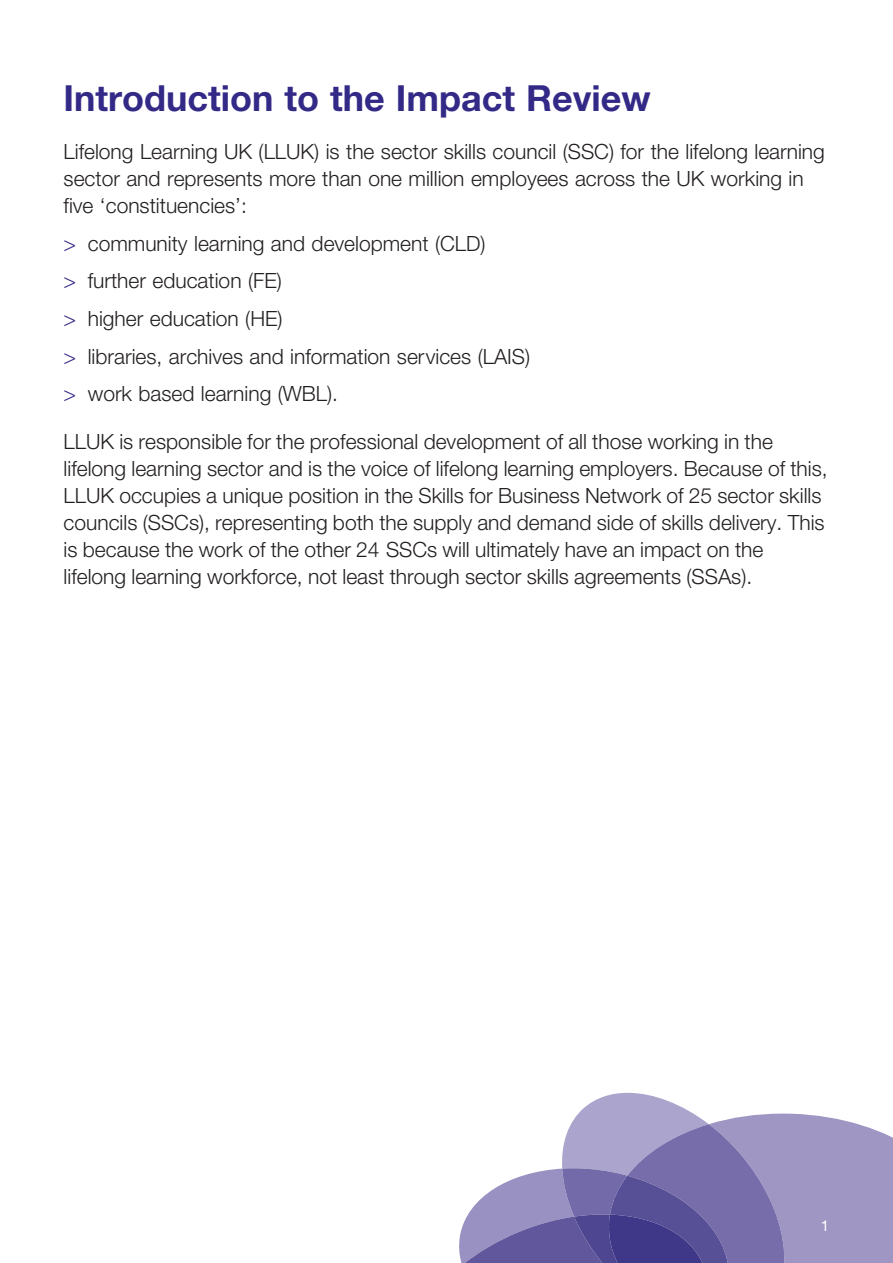
<style>
.page{position:relative;width:893px;height:1263px;background:#fff}
.page>*{position:absolute;margin:0;border:0;box-sizing:border-box;transform-origin:0 0}
.t1{font:700 36px "Helvetica Neue";color:#332986}
.t2{font:300 21px/27px "Helvetica Neue";color:#231f20}
.t3{font:15px "Helvetica Neue";color:#fff}
.s1{color:#332986}
</style>
<div class="page">
<svg style="left:459px;top:1093px;width:433px;height:170px"></svg>
<h1 class="t1" style="left:64px;top:85px;width:589px">Introduction to the Impact Review</h1>
<p class="t2" style="left:64px;top:140px;width:763px">Lifelong Learning UK (LLUK) is the sector skills council (SSC) for the lifelong learning sector and represents more than one million employees across the UK working in five ‘constituencies’:</p>
<p class="t2" style="left:64px;top:226px;width:468px;line-height:37.7px"><span class="s1">&gt;</span> community learning and development (CLD)<br><span class="s1">&gt;</span> further education (FE)<br><span class="s1">&gt;</span> higher education (HE)<br><span class="s1">&gt;</span> libraries, archives and information services (LAIS) <span class="s1">&gt;</span> work based learning (WBL).</p>
<p class="t2" style="left:64px;top:430px;width:765px">LLUK is responsible for the professional development of all those working in the lifelong learning sector and is the voice of lifelong learning employers. Because of this, LLUK occupies a unique position in the Skills for Business Network of 25 sector skills councils (SSCs), representing both the supply and demand side of skills delivery. This is because the work of the other 24 SSCs will ultimately have an impact on the lifelong learning workforce, not least through sector skills agreements (SSAs).</p>
<p class="t3" style="left:821px;top:1220px;width:10px">1</p>
</div>
